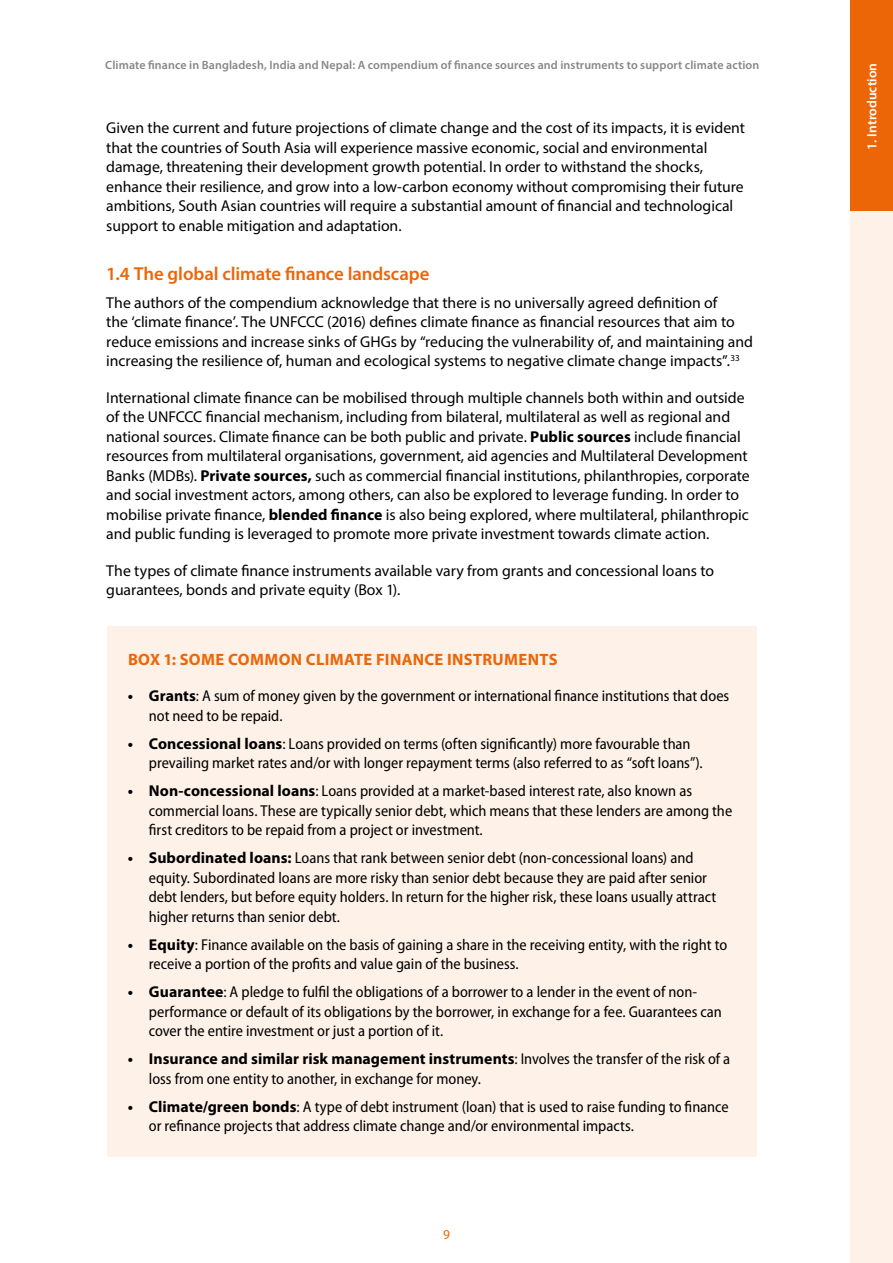
<style>
.page{position:relative;width:893px;height:1263px;background:#fff}
.page>*{position:absolute;margin:0;border:0;box-sizing:border-box;transform-origin:0 0}
.t1{font:600 18.75px "Myriad Pro";letter-spacing:-.005em;color:#ec6608}
.t2{font:700 16.5px "Myriad Pro";letter-spacing:.02em;color:#ec6608}
.t3{font:15.75px/19.5px "Myriad Pro";letter-spacing:-.005em;color:#000}
.t4{font:semi-condensed 15.75px/19.5px "Myriad Pro";color:#000}
.t5{font:600 13.5px "Myriad Pro";color:#fff}
.t6{font:13.5px "Myriad Pro";color:#ec6608}
.t7{font:600 12px "Myriad Pro";letter-spacing:.01em;color:#878787}
.s1{font-weight:700}
.s2{font-weight:700;font-stretch:normal}
</style>
<div class="page">
<div style="left:850px;top:0;width:43px;height:212px;background:#ec6608"></div>
<div style="left:850px;top:212px;width:43px;height:210px;background:#fef1e8"></div>
<div style="left:850px;top:422px;width:43px;height:210px;background:#fef1e8"></div>
<div style="left:850px;top:632px;width:43px;height:211px;background:#fef1e8"></div>
<div style="left:850px;top:843px;width:43px;height:210px;background:#fef1e8"></div>
<div style="left:850px;top:1053px;width:43px;height:210px;background:#fef1e8"></div>
<div style="left:107px;top:627px;width:650px;height:530px;background:#fef1e8"></div>
<p class="t7" style="left:105px;top:57px;width:656px">Climate finance in Bangladesh, India and Nepal: A compendium of finance sources and instruments to support climate action</p>
<p class="t3" style="left:106px;top:118px;width:640px">Given the current and future projections of climate change and the cost of its impacts, it is evident that the countries of South Asia will experience massive economic, social and environmental damage, threatening their development growth potential. In order to withstand the shocks, enhance their resilience, and grow into a low-carbon economy without compromising their future ambitions, South Asian countries will require a substantial amount of financial and technological support to enable mitigation and adaptation.</p>
<p class="t1" style="left:106px;top:262px;width:325px">1.4 The global climate finance landscape</p>
<p class="t3" style="left:106px;top:292px;width:648px">The authors of the compendium acknowledge that there is no universally agreed definition of<br>the ‘climate finance’. The UNFCCC (2016) defines climate finance as financial resources that aim to reduce emissions and increase sinks of GHGs by “reducing the vulnerability of, and maintaining and increasing the resilience of, human and ecological systems to negative climate change impacts”.<sup>33</sup></p>
<p class="t3" style="left:106px;top:387px;width:645px">International climate finance can be mobilised through multiple channels both within and outside of the UNFCCC financial mechanism, including from bilateral, multilateral as well as regional and national sources. Climate finance can be both public and private. <span class="s1">Public sources</span> include financial resources from multilateral organisations, government, aid agencies and Multilateral Development Banks (MDBs). <span class="s1">Private sources,</span> such as commercial financial institutions, philanthropies, corporate and social investment actors, among others, can also be explored to leverage funding. In order to mobilise private finance, <span class="s1">blended finance</span> is also being explored, where multilateral, philanthropic and public funding is leveraged to promote more private investment towards climate action.</p>
<p class="t3" style="left:106px;top:560px;width:609px">The types of climate finance instruments available vary from grants and concessional loans to guarantees, bonds and private equity (Box 1).</p>
<p class="t2" style="left:128px;top:650px;width:431px">BOX 1: SOME COMMON CLIMATE FINANCE INSTRUMENTS</p>
<p class="t4" style="left:149px;top:686px;width:582px;text-indent:-21px"><span class="s2">• Grants</span>: A sum of money given by the government or international finance institutions that does not need to be repaid.</p>
<p class="t4" style="left:149px;top:734px;width:555px;text-indent:-21px"><span class="s2">• Concessional loans</span>: Loans provided on terms (often significantly) more favourable than prevailing market rates and/or with longer repayment terms (also referred to as “soft loans”).</p>
<p class="t4" style="left:149px;top:781px;width:585px;text-indent:-21px"><span class="s2">• Non-concessional loans</span>: Loans provided at a market-based interest rate, also known as commercial loans. These are typically senior debt, which means that these lenders are among the first creditors to be repaid from a project or investment.</p>
<p class="t4" style="left:149px;top:848px;width:569px;text-indent:-21px"><span class="s2">• Subordinated loans:</span> Loans that rank between senior debt (non-concessional loans) and equity. Subordinated loans are more risky than senior debt because they are paid after senior debt lenders, but before equity holders. In return for the higher risk, these loans usually attract higher returns than senior debt.</p>
<p class="t4" style="left:149px;top:935px;width:580px;text-indent:-21px"><span class="s2">• Equity</span>: Finance available on the basis of gaining a share in the receiving entity, with the right to receive a portion of the profits and value gain of the business.</p>
<p class="t4" style="left:149px;top:982px;width:574px;text-indent:-21px"><span class="s2">• Guarantee</span>: A pledge to fulfil the obligations of a borrower to a lender in the event of non&shy;performance or default of its obligations by the borrower, in exchange for a fee. Guarantees can cover the entire investment or just a portion of it.</p>
<p class="t4" style="left:149px;top:1049px;width:583px;text-indent:-21px"><span class="s2">• Insurance and similar risk management instruments</span>: Involves the transfer of the risk of a loss from one entity to another, in exchange for money.</p>
<p class="t4" style="left:149px;top:1097px;width:581px;text-indent:-21px"><span class="s2">• Climate/green bonds</span>: A type of debt instrument (loan) that is used to raise funding to finance or refinance projects that address climate change and/or environmental impacts.</p>
<p class="t6" style="left:443px;top:1226px;width:8px">9</p>
<p class="t5" style="left:863px;top:150px;width:88px;rotate:-90deg">1. Introduction</p>
</div>
